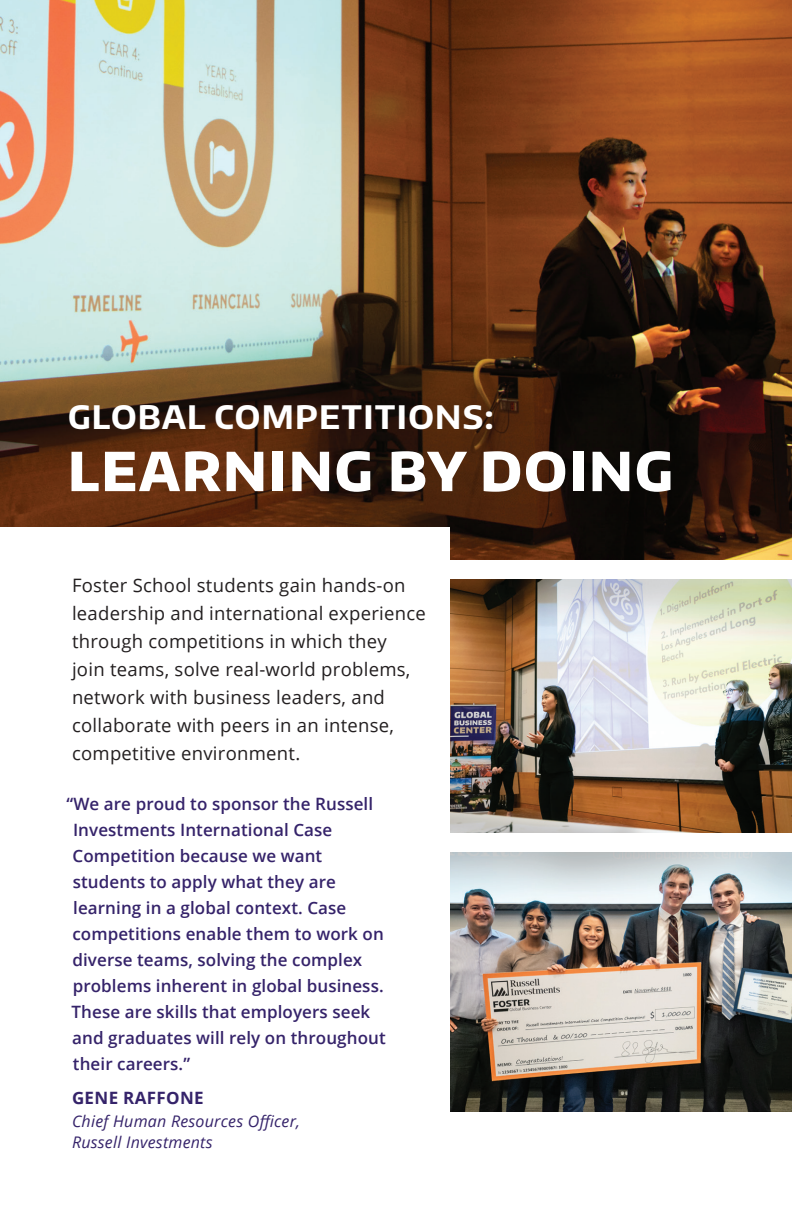
<style>
.page{position:relative;width:792px;height:1224px;background:#fff}
.page>*{position:absolute;margin:0;border:0;box-sizing:border-box;transform-origin:0 0}
.t1{font:800 53.2px "Encode Sans Normal";letter-spacing:.04em;color:#fff}
.t2{font:700 32.2px "Encode Sans Normal";letter-spacing:.04em;color:#fff}
.t3{font:18.4px/28px "Open Sans";letter-spacing:.015em;color:#231f20}
.t4{font:600 17px/26px "Open Sans";letter-spacing:.005em;color:#35236a}
.t5{font:700 17px "Open Sans";letter-spacing:.02em;color:#35236a}
.t6{font:italic 16px/21px "Open Sans";letter-spacing:.015em;color:#35236a}
</style>
<div class="page">
<img style="left:0;top:0;width:792px;height:559px">
<img style="left:450px;top:579px;width:342px;height:253px">
<img style="left:450px;top:852px;width:342px;height:259px">
<div style="left:0;top:527px;width:450px;height:675px;background:#fff"></div>
<h2 class="t2" style="left:68px;top:396px;width:427px">GLOBAL COMPETITIONS:</h2>
<h1 class="t1" style="left:68px;top:436px;width:607px">LEARNING BY DOING</h1>
<p class="t3" style="left:72px;top:570px;width:356px">Foster School students gain hands-on leadership and international experience through competitions in which they<br>join teams, solve real-world problems, network with business leaders, and collaborate with peers in an intense, competitive environment.</p>
<p class="t4" style="left:67px;top:790px;width:321px">“We are proud to sponsor the Russell<br>Investments International Case<br>Competition because we want students to apply what they are learning in a global context. Case competitions enable them to work on diverse teams, solving the complex problems inherent in global business.<br>These are skills that employers seek and graduates will rely on throughout their careers.”</p>
<p class="t5" style="left:72px;top:1086px;width:133px">GENE RAFFONE</p>
<p class="t6" style="left:72px;top:1110px;width:230px">Chief Human Resources Officer,<br>Russell Investments</p>
</div>
